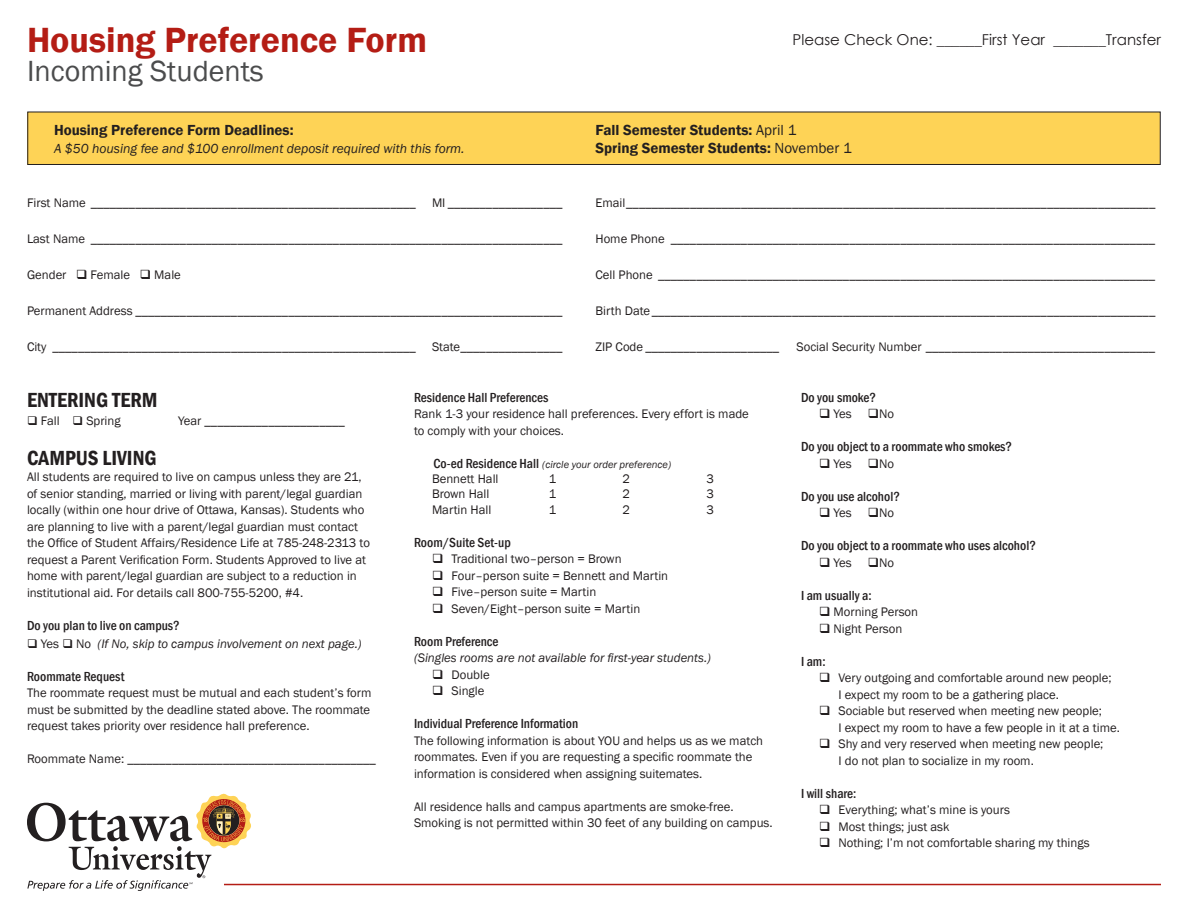
<style>
.page{position:relative;width:1188px;height:918px;background:#fff}
.page>*{position:absolute;margin:0;border:0;box-sizing:border-box;transform-origin:0 0}
.t1{font:600 36px "Franklin Gothic";color:#b41d15}
.t2{font:30px "Franklin Gothic";color:#4b4c4d}
.t3{font:600 condensed 21px "Franklin Gothic";color:#231f20}
.t4{font:600 15px "Franklin Gothic";color:#231f20}
.t5{font:15px "Century Gothic";color:#231f20}
.t6{font:500 condensed 13.5px "Franklin Gothic";color:#231f20}
.t7{font:italic 13.5px "Franklin Gothic";color:#231f20}
.t8{font:12.75px/16.5px "Franklin Gothic";color:#231f20}
.t9{font:italic 12.75px "Franklin Gothic";color:#231f20}
.t10{font:italic 10.5px "Franklin Gothic";color:#231f20}
.s1{font-weight:400}
.s2{font-style:normal}
.s3{font-weight:500;font-style:normal;font-stretch:condensed;font-size:13.5px}
</style>
<div class="page">
<div style="left:28px;top:112px;width:1132px;height:52px;background:#fed356"></div>
<div style="left:27px;top:112px;width:1134px;height:53px;border:1px solid #231f20"></div>
<svg style="left:27px;top:794px;width:224px;height:97px"></svg>
<hr style="left:224px;top:884px;width:937px;height:1px;background:#b41d15">
<p class="t1" style="left:27px;top:18px;width:402px">Housing Preference Form</p>
<p class="t2" style="left:27px;top:52px;width:238px">Incoming Students</p>
<p class="t4" style="left:54px;top:120px;width:241px">Housing Preference Form Deadlines:</p>
<p class="t4" style="left:596px;top:120px;width:202px">Fall Semester Students: <span class="s1">April 1</span></p>
<p class="t7" style="left:54px;top:140px;width:412px">A $50 housing fee and $100 enrollment deposit required with this form.</p>
<p class="t4" style="left:596px;top:138px;width:258px">Spring Semester Students: <span class="s1">November 1</span></p>
<p class="t5" style="left:793px;top:29px;width:370px">Please Check One: ______First Year _______Transfer</p>
<p class="t8" style="left:27px;top:194px;width:390px">First Name ___________________________________________________</p>
<p class="t8" style="left:432px;top:194px;width:132px">MI __________________</p>
<p class="t8" style="left:595px;top:194px;width:561px">Email___________________________________________________________________________________</p>
<p class="t8" style="left:27px;top:230px;width:537px">Last Name __________________________________________________________________________</p>
<p class="t8" style="left:595px;top:230px;width:561px">Home Phone ____________________________________________________________________________</p>
<p class="t8" style="left:27px;top:266px;width:155px">Gender ❑ Female ❑ Male</p>
<p class="t8" style="left:595px;top:266px;width:561px">Cell Phone ______________________________________________________________________________</p>
<p class="t8" style="left:27px;top:302px;width:537px">Permanent Address ___________________________________________________________________</p>
<p class="t8" style="left:595px;top:302px;width:561px">Birth Date _______________________________________________________________________________</p>
<p class="t8" style="left:27px;top:338px;width:390px">City _________________________________________________________</p>
<p class="t8" style="left:432px;top:338px;width:132px">State________________</p>
<p class="t8" style="left:595px;top:338px;width:185px">ZIP Code _____________________</p>
<p class="t8" style="left:797px;top:338px;width:360px">Social Security Number ____________________________________</p>
<p class="t3" style="left:27px;top:386px;width:132px">ENTERING TERM</p>
<p class="t8" style="left:27px;top:413px;width:95px">❑ Fall ❑ Spring</p>
<p class="t8" style="left:178px;top:413px;width:168px">Year ______________________</p>
<p class="t3" style="left:27px;top:444px;width:131px">CAMPUS LIVING</p>
<p class="t8" style="left:27px;top:469px;width:345px">All students are required to live on campus unless they are 21, of senior standing, married or living with parent/legal guardian locally (within one hour drive of Ottawa, Kansas). Students who are planning to live with a parent/legal guardian must contact the Office of Student Affairs/Residence Life at 785-248-2313 to request a Parent Verification Form. Students Approved to live at home with parent/legal guardian are subject to a reduction in institutional aid. For details call 800-755-5200, #4.</p>
<p class="t6" style="left:27px;top:616px;width:154px">Do you plan to live on campus?</p>
<p class="t9" style="left:27px;top:635px;width:336px">❑ <span class="s2">Yes</span> ❑ <span class="s2">No</span> (If No, skip to campus involvement on next page.)</p>
<p class="t6" style="left:27px;top:667px;width:99px">Roommate Request</p>
<p class="t8" style="left:27px;top:685px;width:346px;text-align:justify">The roommate request must be mutual and each student’s form must be submitted by the deadline stated above. The roommate request takes priority over residence hall preference.</p>
<p class="t8" style="left:27px;top:751px;width:351px">Roommate Name: _______________________________________</p>
<p class="t6" style="left:414px;top:388px;width:136px">Residence Hall Preferences</p>
<p class="t8" style="left:414px;top:406px;width:336px">Rank 1-3 your residence hall preferences. Every effort is made</p>
<p class="t8" style="left:414px;top:423px;width:152px">to comply with your choices.</p>
<p class="t10" style="left:434px;top:458px;width:239px"><span class="s3">Co-ed Residence Hall</span> (circle your order preference)</p>
<p class="t8" style="left:432px;top:471px;width:68px">Bennett Hall</p>
<p class="t8" style="left:549px;top:471px;width:9px">1</p>
<p class="t8" style="left:622px;top:471px;width:9px">2</p>
<p class="t8" style="left:706px;top:471px;width:9px">3</p>
<p class="t8" style="left:432px;top:486px;width:59px">Brown Hall</p>
<p class="t8" style="left:549px;top:486px;width:9px">1</p>
<p class="t8" style="left:622px;top:486px;width:9px">2</p>
<p class="t8" style="left:706px;top:486px;width:9px">3</p>
<p class="t8" style="left:432px;top:501px;width:61px">Martin Hall</p>
<p class="t8" style="left:549px;top:501px;width:9px">1</p>
<p class="t8" style="left:622px;top:501px;width:9px">2</p>
<p class="t8" style="left:706px;top:501px;width:9px">3</p>
<p class="t6" style="left:414px;top:533px;width:98px">Room/Suite Set-up</p>
<p class="t8" style="left:432px;top:551px;width:191px">❑ Traditional two–person = Brown</p>
<p class="t8" style="left:432px;top:567px;width:238px">❑ Four–person suite = Bennett and Martin</p>
<p class="t8" style="left:432px;top:584px;width:166px">❑ Five–person suite = Martin</p>
<p class="t8" style="left:432px;top:600px;width:210px">❑ Seven/Eight–person suite = Martin</p>
<p class="t6" style="left:414px;top:632px;width:86px">Room Preference</p>
<p class="t9" style="left:414px;top:650px;width:299px">(Singles rooms are not available for first-year students.)</p>
<p class="t8" style="left:432px;top:666px;width:59px">❑ Double</p>
<p class="t8" style="left:432px;top:683px;width:54px">❑ Single</p>
<p class="t6" style="left:414px;top:715px;width:166px">Individual Preference Information</p>
<p class="t8" style="left:414px;top:732px;width:351px">The following information is about YOU and helps us as we match roommates. Even if you are requesting a specific roommate the information is considered when assigning suitemates.</p>
<p class="t8" style="left:414px;top:798px;width:360px">All residence halls and campus apartments are smoke-free.<br>Smoking is not permitted within 30 feet of any building on campus.</p>
<p class="t6" style="left:801px;top:388px;width:77px">Do you smoke?</p>
<p class="t8" style="left:819px;top:406px;width:77px">❑ Yes ❑No</p>
<p class="t6" style="left:801px;top:438px;width:213px">Do you object to a roommate who smokes?</p>
<p class="t8" style="left:819px;top:456px;width:77px">❑ Yes ❑No</p>
<p class="t6" style="left:801px;top:487px;width:101px">Do you use alcohol?</p>
<p class="t8" style="left:819px;top:505px;width:77px">❑ Yes ❑No</p>
<p class="t6" style="left:801px;top:537px;width:237px">Do you object to a roommate who uses alcohol?</p>
<p class="t8" style="left:819px;top:555px;width:77px">❑ Yes ❑No</p>
<p class="t6" style="left:801px;top:586px;width:72px">I am usually a:</p>
<p class="t8" style="left:819px;top:604px;width:101px">❑ Morning Person</p>
<p class="t8" style="left:819px;top:621px;width:85px">❑ Night Person</p>
<p class="t6" style="left:801px;top:652px;width:26px">I am:</p>
<p class="t8" style="left:838px;top:670px;width:275px;text-indent:-20px">❑ Very outgoing and comfortable around new people;<br>I expect my room to be a gathering place.</p>
<p class="t8" style="left:838px;top:703px;width:283px;text-indent:-20px">❑ Sociable but reserved when meeting new people;<br>I expect my room to have a few people in it at a time.</p>
<p class="t8" style="left:838px;top:736px;width:267px;text-indent:-20px">❑ Shy and very reserved when meeting new people;<br>I do not plan to socialize in my room.</p>
<p class="t6" style="left:801px;top:784px;width:57px">I will share:</p>
<p class="t8" style="left:819px;top:802px;width:193px">❑ Everything; what’s mine is yours</p>
<p class="t8" style="left:819px;top:819px;width:132px">❑ Most things; just ask</p>
<p class="t8" style="left:819px;top:835px;width:272px">❑ Nothing; I’m not comfortable sharing my things</p>
</div>
